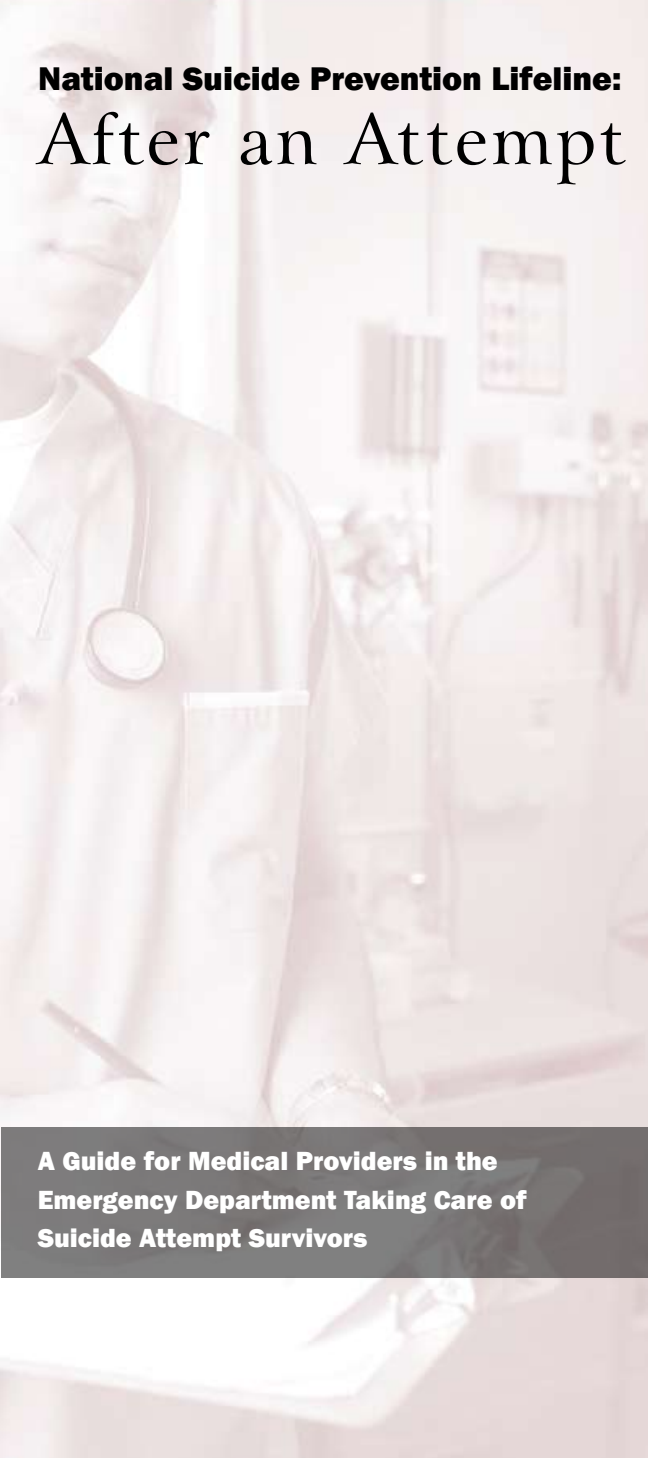
<style>
.page{position:relative;width:648px;height:1458px;background:#fff}
.page>*{position:absolute;margin:0;border:0;box-sizing:border-box;transform-origin:0 0}
.t1{font:69.75px "Arrus BT";letter-spacing:.04em;color:#000}
.t2{font:800 33.75px "Franklin Gothic";color:#000}
.t3{font:800 27px/38.2px "Franklin Gothic";color:#fff}
</style>
<div class="page">
<div style="left:1px;top:1127px;width:647px;height:151px;background:linear-gradient(to right,#7f7f7f,#75706f)"></div>
<p class="t2" style="left:38px;top:57px;width:585px">National Suicide Prevention Lifeline:</p>
<h1 class="t1" style="left:38px;top:96px;width:589px">After an Attempt</h1>
<p class="t3" style="left:38px;top:1142px;width:490px">A Guide for Medical Providers in the<br>Emergency Department Taking Care of<br>Suicide Attempt Survivors</p>
</div>
